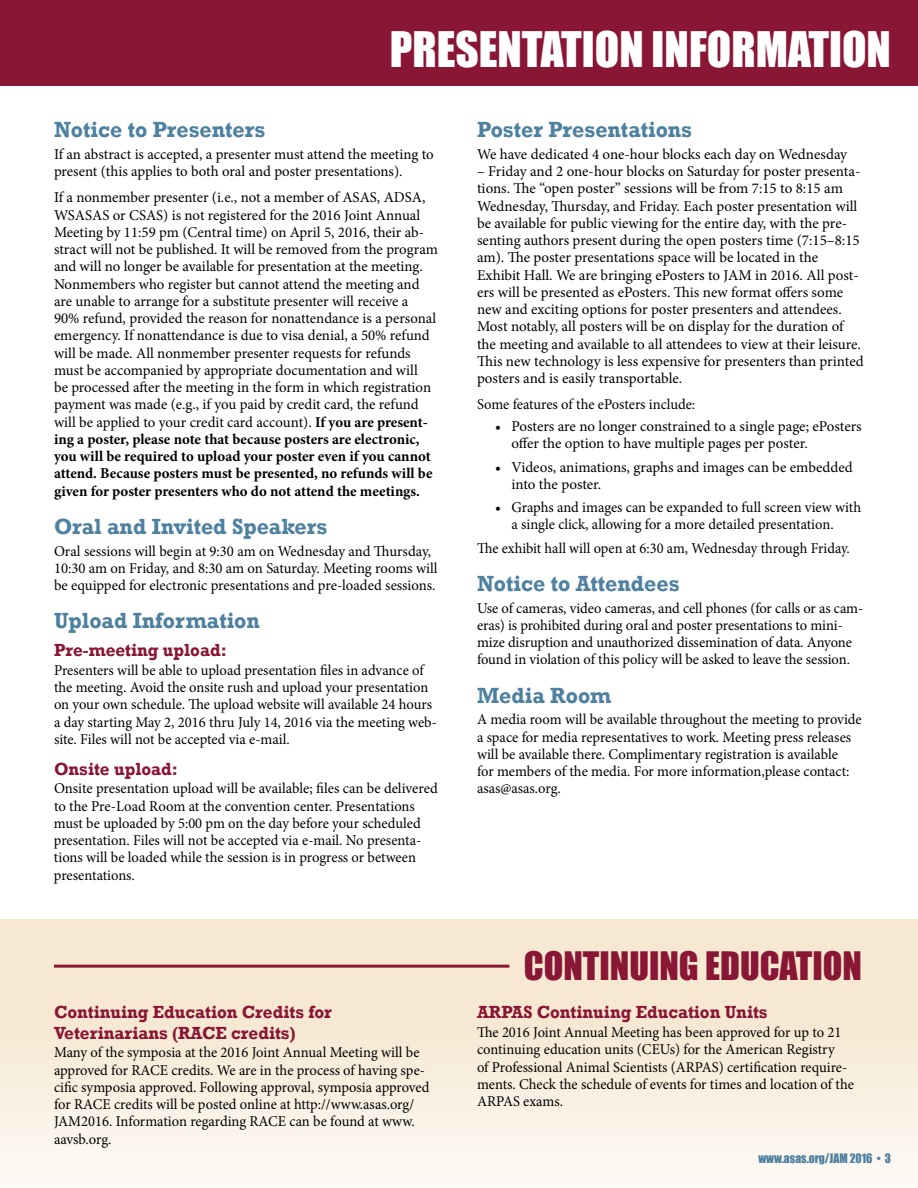
<style>
.page{position:relative;width:918px;height:1188px;background:#fff}
.page>*{position:absolute;margin:0;border:0;box-sizing:border-box;transform-origin:0 0}
.t1{font:45px "Impact";color:#fff}
.t2{font:36px "Impact";color:#891635}
.t3{font:700 22.5px "Rockwell";color:#4e819f;scale:.95 1}
.t4{font:700 18px/20.2px "Rockwell";color:#891635;scale:.95 1}
.t5{font:15px/17.2px "Minion Pro";color:#000}
.t6{font:15px "Minion Pro";color:#000;scale:.96 1}
.t7{font:12px "Impact";color:#4e819f}
.s1{font-weight:700}
</style>
<div class="page">
<div style="left:0;top:920px;width:918px;height:268px;background:linear-gradient(to bottom,#f4e3c8,#fcf8f2)"></div>
<div style="left:0;top:0;width:918px;height:86px;background:#891635"></div>
<hr style="left:54px;top:965px;width:455px;height:3px;background:#891635">
<h1 class="t1" style="left:390px;top:21px;width:388px">PRESENTATION INFORMATI</h1>
<h1 class="t1" style="left:842px;top:21px;width:50px">ON</h1>
<h3 class="t3" style="left:54px;top:116px;width:224px">Notice to Presenters</h3>
<p class="t5" style="left:54px;top:145px;width:381px">If an abstract is accepted, a presenter must attend the meeting to present (this applies to both oral and poster presentations).</p>
<p class="t5" style="left:54px;top:189px;width:385px">If a nonmember presenter (i.e., not a member of ASAS, ADSA, WSASAS or CSAS) is not registered for the 2016 Joint Annual Meeting by 11:59 pm (Central time) on April 5, 2016, their ab&shy;stract will not be published. It will be removed from the program and will no longer be available for presentation at the meeting.<br>Nonmembers who register but cannot attend the meeting and are unable to arrange for a substitute presenter will receive a<br>90% refund, provided the reason for nonattendance is a personal emergency. If nonattendance is due to visa denial, a 50% refund will be made. All nonmember presenter requests for refunds must be accompanied by appropriate documentation and will<br>be processed after the meeting in the form in which registration payment was made (e.g., if you paid by credit card, the refund will be applied to your credit card account). <span class="s1">If you are present&shy;ing a poster, please note that because posters are electronic, you will be required to upload your poster even if you cannot attend. Because posters must be presented, no refunds will be given for poster presenters who do not attend the meetings.</span></p>
<h3 class="t3" style="left:54px;top:513px;width:289px">Oral and Invited Speakers</h3>
<p class="t5" style="left:54px;top:542px;width:385px">Oral sessions will begin at 9:30 am on Wednesday and Thursday,<br>10:30 am on Friday, and 8:30 am on Saturday. Meeting rooms will be equipped for electronic presentations and pre-loaded sessions.</p>
<h3 class="t3" style="left:54px;top:607px;width:218px">Upload Information</h3>
<p class="t4" style="left:54px;top:640px;width:183px">Pre-meeting upload:</p>
<p class="t5" style="left:54px;top:661px;width:384px">Presenters will be able to upload presentation files in advance of the meeting. Avoid the onsite rush and upload your presentation on your own schedule. The upload website will available 24 hours a day starting May 2, 2016 thru July 14, 2016 via the meeting web&shy;site. Files will not be accepted via e-mail.</p>
<p class="t4" style="left:54px;top:758px;width:132px">Onsite upload:</p>
<p class="t5" style="left:54px;top:780px;width:385px">Onsite presentation upload will be available; files can be delivered to the Pre-Load Room at the convention center. Presentations must be uploaded by 5:00 pm on the day before your scheduled presentation. Files will not be accepted via e-mail. No presenta&shy;tions will be loaded while the session is in progress or between presentations.</p>
<p class="t4" style="left:54px;top:1002px;width:294px">Continuing Education Credits for<br>Veterinarians (RACE credits)</p>
<p class="t5" style="left:54px;top:1044px;width:377px">Many of the symposia at the 2016 Joint Annual Meeting will be approved for RACE credits. We are in the process of having spe&shy;cific symposia approved. Following approval, symposia approved for RACE credits will be posted online at http://www.asas.org/ JAM2016. Information regarding RACE can be found at www. aavsb.org.</p>
<h3 class="t3" style="left:477px;top:116px;width:228px">Poster Presentations</h3>
<p class="t5" style="left:477px;top:145px;width:372px">We have dedicated 4 one-hour blocks each day on Wednesday</p>
<p class="t5" style="left:477px;top:163px;width:388px">– Friday and 2 one-hour blocks on Saturday for poster presenta&shy;tions. The “open poster” sessions will be from 7:15 to 8:15 am Wednesday, Thursday, and Friday. Each poster presentation will be available for public viewing for the entire day, with the pre&shy;senting authors present during the open posters time (7:15–8:15 am). The poster presentations space will be located in the Exhibit Hall. We are bringing ePosters to JAM in 2016. All post&shy;ers will be presented as ePosters. This new format offers some new and exciting options for poster presenters and attendees.<br>Most notably, all posters will be on display for the duration of the meeting and available to all attendees to view at their leisure.<br>This new technology is less expensive for presenters than printed posters and is easily transportable.</p>
<p class="t5" style="left:477px;top:396px;width:220px">Some features of the ePosters include:</p>
<p class="t5" style="left:512px;top:418px;width:352px;text-indent:-16px">• Posters are no longer constrained to a single page; ePosters offer the option to have multiple pages per poster.</p>
<p class="t5" style="left:512px;top:458px;width:343px;text-indent:-16px">• Videos, animations, graphs and images can be embedded into the poster.</p>
<p class="t5" style="left:512px;top:499px;width:351px;text-indent:-16px">• Graphs and images can be expanded to full screen view with a single click, allowing for a more detailed presentation.</p>
<p class="t6" style="left:477px;top:538px;width:390px">The exhibit hall will open at 6:30 am, Wednesday through Friday.</p>
<h3 class="t3" style="left:477px;top:570px;width:215px">Notice to Attendees</h3>
<p class="t5" style="left:477px;top:599px;width:388px">Use of cameras, video cameras, and cell phones (for calls or as cam&shy;eras) is prohibited during oral and poster presentations to mini&shy;mize disruption and unauthorized dissemination of data. Anyone found in violation of this policy will be asked to leave the session.</p>
<h3 class="t3" style="left:477px;top:681px;width:143px">Media Room</h3>
<p class="t5" style="left:477px;top:711px;width:386px">A media room will be available throughout the meeting to provide a space for media representatives to work. Meeting press releases will be available there. Complimentary registration is available<br>for members of the media. For more information,please contact: asas@asas.org.</p>
<h2 class="t2" style="left:524px;top:943px;width:214px">CONTINUING EDUCATI</h2>
<h2 class="t2" style="left:823px;top:943px;width:41px">ON</h2>
<p class="t4" style="left:477px;top:1002px;width:307px">ARPAS Continuing Education Units</p>
<p class="t5" style="left:477px;top:1024px;width:378px">The 2016 Joint Annual Meeting has been approved for up to 21 continuing education units (CEUs) for the American Registry<br>of Professional Animal Scientists (ARPAS) certification require&shy;ments. Check the schedule of events for times and location of the ARPAS exams.</p>
<p class="t7" style="left:758px;top:1151px;width:134px">WWW.ASAS.ORG/JAM 2016 • 3</p>
</div>
